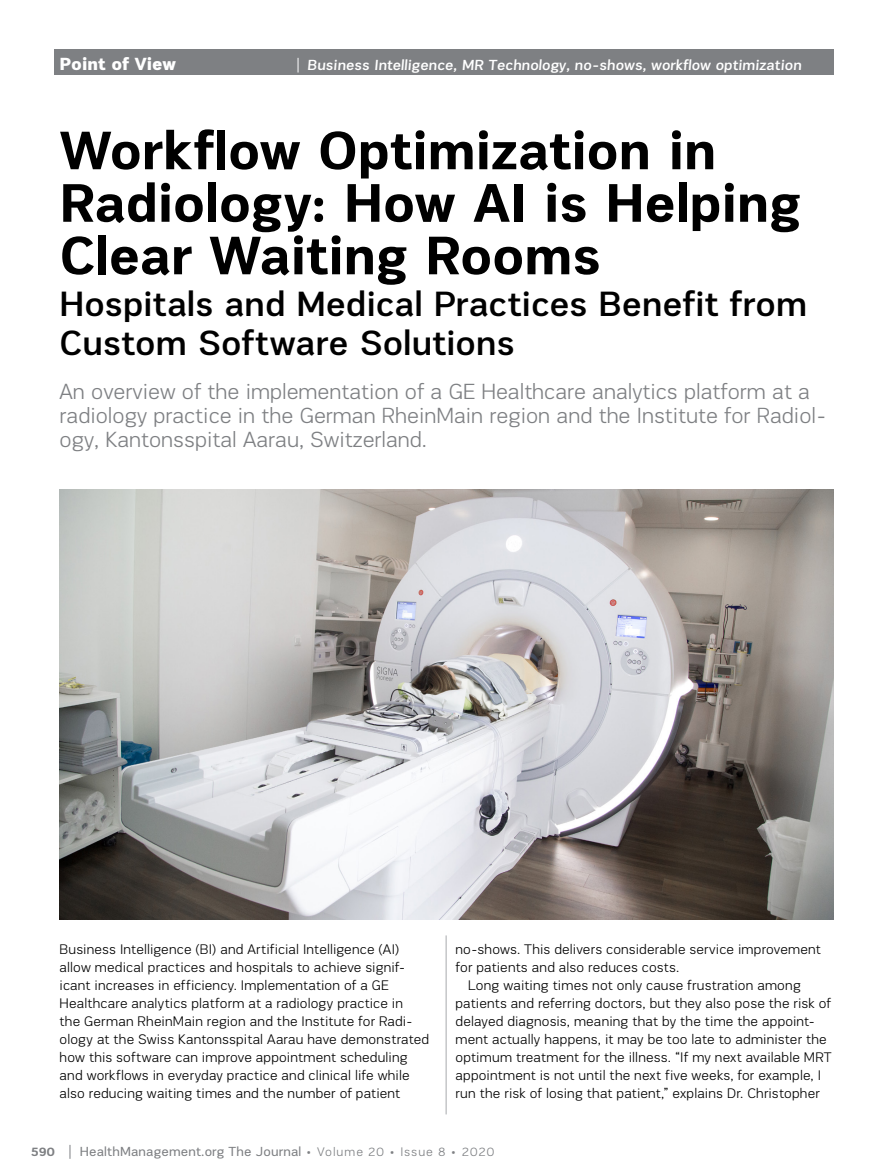
<style>
.page{position:relative;width:893px;height:1174px;background:#fff}
.page>*{position:absolute;margin:0;border:0;box-sizing:border-box;transform-origin:0 0}
.t1{font:700 55.5px/52.5px "PRC Fidelity";letter-spacing:-.005em;color:#000}
.t2{font:500 36px/39px "PRC Fidelity";color:#000}
.t3{font:300 22.5px/24px "PRC Fidelity";color:#7e8083}
.t4{font:900 18px "PRC Fidelity";color:#fff}
.t5{font:500 15px "PRC Fidelity";color:#fff}
.t6{font:300 14.25px/18px "PRC Fidelity";letter-spacing:.01em;color:#000}
.t7{font:13.5px "PRC Fidelity";letter-spacing:.01em;color:#7e8083}
.t8{font:700 12.75px "PRC Fidelity";color:#7e8083}
.s1{font-weight:300;font-size:12.75px}
</style>
<div class="page">
<svg style="left:70px;top:1145px;width:1px;height:13px"></svg>
<div style="left:54px;top:49px;width:779px;height:26px;background:#7e8083"></div>
<svg style="left:298px;top:58px;width:1px;height:14px"></svg>
<hr style="left:446px;top:935px;width:1px;height:179px;background:#a7a9ac">
<img style="left:60px;top:490px;width:773px;height:429px">
<p class="t4" style="left:60px;top:53px;width:118px">Point of View</p>
<p class="t5" style="left:307px;top:56px;width:497px">Business Intelligence, MR Technology, no-shows, workflow optimization</p>
<h1 class="t1" style="left:60px;top:123px;width:743px">Workflow Optimization in<br>Radiology: How AI is Helping<br>Clear Waiting Rooms</h1>
<h2 class="t2" style="left:60px;top:284px;width:749px">Hospitals and Medical Practices Benefit from<br>Custom Software Solutions</h2>
<h3 class="t3" style="left:60px;top:379px;width:768px">An overview of the implementation of a GE Healthcare analytics platform at a radiology practice in the German RheinMain region and the Institute for Radiol&shy;ogy, Kantonsspital Aarau, Switzerland.</h3>
<p class="t6" style="left:60px;top:940px;width:371px">Business Intelligence (BI) and Artificial Intelligence (AI) allow medical practices and hospitals to achieve signif&shy;icant increases in efficiency. Implementation of a GE Healthcare analytics platform at a radiology practice in<br>the German RheinMain region and the Institute for Radi&shy;ology at the Swiss Kantonsspital Aarau have demonstrated how this software can improve appointment scheduling and workflows in everyday practice and clinical life while also reducing waiting times and the number of patient</p>
<p class="t6" style="left:455px;top:940px;width:367px">no-shows. This delivers considerable service improvement for patients and also reduces costs.</p>
<p class="t6" style="left:455px;top:976px;width:378px;text-indent:13px">Long waiting times not only cause frustration among patients and referring doctors, but they also pose the risk of delayed diagnosis, meaning that by the time the appoint&shy;ment actually happens, it may be too late to administer the optimum treatment for the illness. “If my next available MRT appointment is not until the next five weeks, for example, I run the risk of losing that patient,” explains Dr. Christopher</p>
<p class="t8" style="left:31px;top:1144px;width:25px">590</p>
<p class="t7" style="left:80px;top:1144px;width:416px">HealthManagement.org The Journal <span class="s1">• Volume 20 • Issue 8 • 2020</span></p>
</div>
